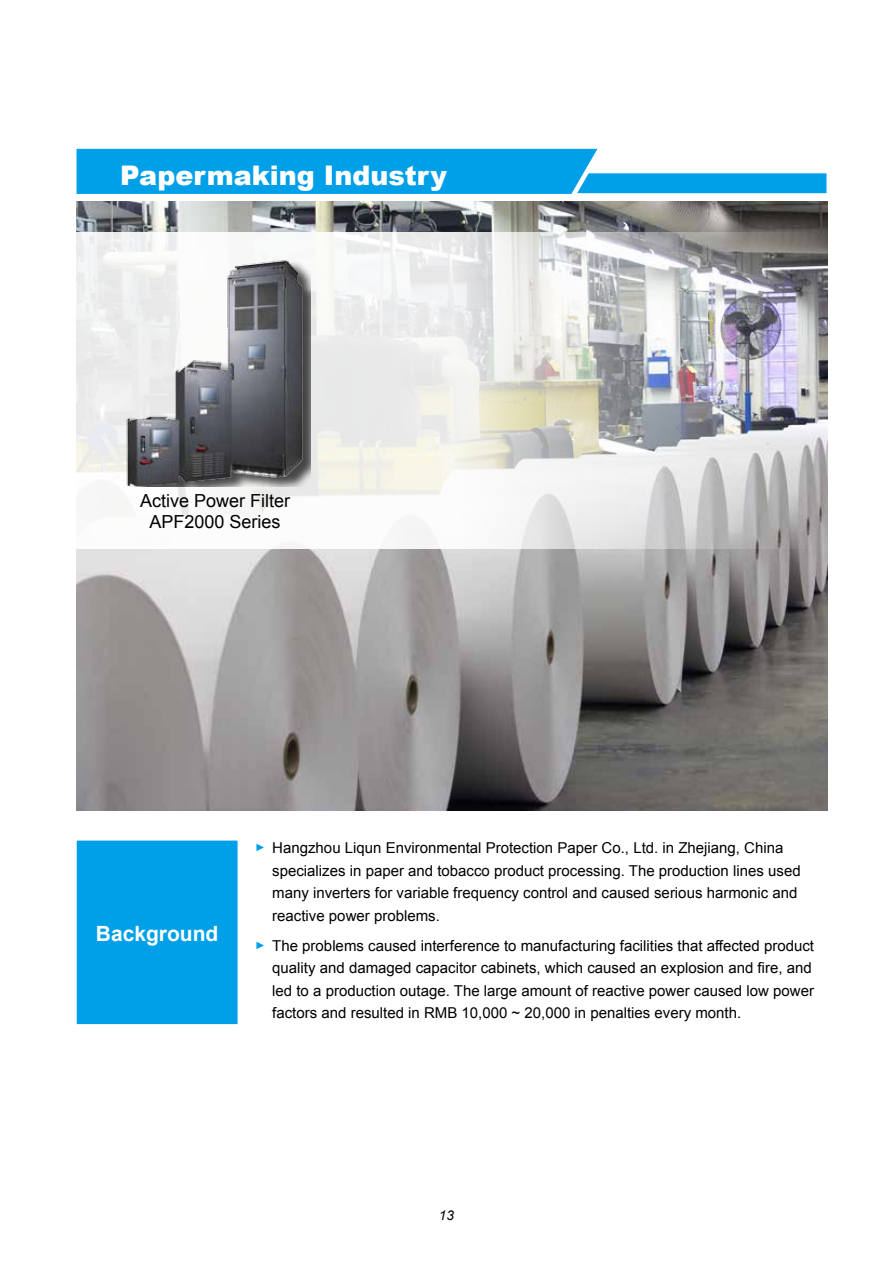
<style>
.page{position:relative;width:893px;height:1263px;background:#fff}
.page>*{position:absolute;margin:0;border:0;box-sizing:border-box;transform-origin:0 0}
.t1{font:900 27px "Arial";color:#fff}
.t2{font:700 21px "Arial";color:#fff}
.t3{font:18px/21.6px "Arial";color:#000;text-align:center}
.t4{font:15px/22.5px "Arial";color:#000}
.t5{font:italic 13.5px "Arial";color:#000}
.s1{font-size:10.5px;color:#00a0e9}
</style>
<div class="page">
<div style="left:76px;top:840px;width:162px;height:185px;background:#00a0e9"></div>
<img style="left:77px;top:201px;width:750px;height:609px">
<svg style="left:77px;top:232px;width:751px;height:317px"></svg>
<img style="left:120px;top:253px;width:190px;height:233px">
<div style="left:323px;top:173px;width:504px;height:21px;background:#00a0e9;border:1px solid #fff"></div>
<div style="left:77px;top:149px;width:526px;height:45px;background:#00a0e9"></div>
<h1 class="t1" style="left:120px;top:155px;width:328px">Papermaking Industry</h1>
<p class="t3" style="left:140px;top:490px;width:152px">Active Power Filter<br>APF2000 Series</p>
<h2 class="t2" style="left:96px;top:919px;width:124px">Background</h2>
<p class="t4" style="left:272px;top:837px;width:530px;text-indent:-17px"><span class="s1">►</span> Hangzhou Liqun Environmental Protection Paper Co., Ltd. in Zhejiang, China specializes in paper and tobacco product processing. The production lines used many inverters for variable frequency control and caused serious harmonic and reactive power problems.</p>
<p class="t4" style="left:272px;top:934px;width:543px;text-indent:-17px"><span class="s1">►</span> The problems caused interference to manufacturing facilities that affected product quality and damaged capacitor cabinets, which caused an explosion and fire, and led to a production outage. The large amount of reactive power caused low power factors and resulted in RMB 10,000 ~ 20,000 in penalties every month.</p>
<p class="t5" style="left:439px;top:1206px;width:17px">13</p>
</div>
